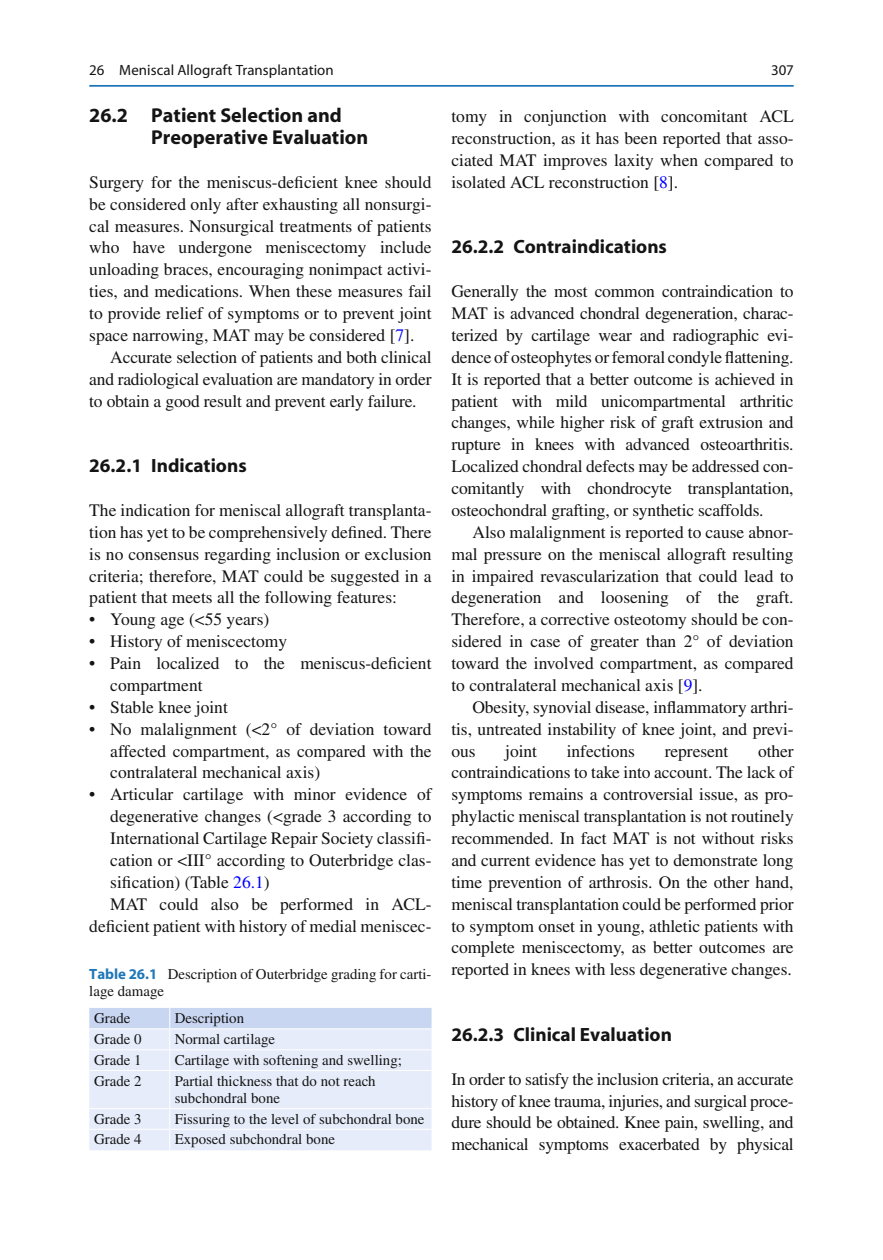
<style>
.page{position:relative;width:883px;height:1260px;background:#fff}
.page>*{position:absolute;margin:0;border:0;box-sizing:border-box;transform-origin:0 0}
.t1{font:700 20.12px/21.9px "Ygpkbb Myriad";color:#131413}
.t2{font:700 19.25px "Ygpkbb Myriad";color:#131413}
.t3{font:17.5px/21.9px "Mvpqtm Times";color:#131413;text-align:justify}
.t4{font:14.88px/17.5px "Mvpqtm Times";color:#131413}
.t5{font:14.88px "Vqmbtl Myriad";letter-spacing:.005em;color:#131413}
.s1{color:#00f}
.s2{font-family:"Ygpkbb Myriad";font-weight:700;color:#1f77b9}
</style>
<div class="page">
<svg style="left:89px;top:1008px;width:343px;height:142px;background:#e2e9f9"></svg>
<hr style="left:89px;top:85px;width:705px;height:2px;background:#1f77b9">
<p class="t5" style="left:89px;top:64px;width:246px">26 Meniscal Allograft Transplantation</p>
<p class="t1" style="left:151px;top:106px;width:218px;text-indent:-62px">26.2 Patient Selection and<br>Preoperative Evaluation</p>
<p class="t3" style="left:89px;top:173px;width:344px">Surgery for the meniscus-deficient knee should</p>
<p class="t3" style="left:89px;top:195px;width:344px">be considered only after exhausting all nonsurgi-</p>
<p class="t3" style="left:89px;top:216px;width:344px">cal measures. Nonsurgical treatments of patients</p>
<p class="t3" style="left:89px;top:238px;width:344px">who have undergone meniscectomy include</p>
<p class="t3" style="left:89px;top:260px;width:344px">unloading braces, encouraging nonimpact activi-</p>
<p class="t3" style="left:89px;top:282px;width:344px">ties, and medications. When these measures fail</p>
<p class="t3" style="left:89px;top:304px;width:344px">to provide relief of symptoms or to prevent joint</p>
<p class="t3" style="left:89px;top:326px;width:327px">space narrowing, MAT may be considered [ <span class="s1">7</span> ].</p>
<p class="t3" style="left:110px;top:348px;width:323px">Accurate selection of patients and both clinical</p>
<p class="t3" style="left:89px;top:370px;width:344px">and radiological evaluation are mandatory in order</p>
<p class="t3" style="left:89px;top:391px;width:329px">to obtain a good result and prevent early failure.</p>
<p class="t2" style="left:89px;top:459px;width:159px">26.2.1 Indications</p>
<p class="t3" style="left:89px;top:501px;width:344px">The indication for meniscal allograft transplanta&shy;tion has yet to be comprehensively defined. There is no consensus regarding inclusion or exclusion criteria; therefore, MAT could be suggested in a patient that meets all the following features:</p>
<p class="t3" style="left:89px;top:610px;width:182px">• Young age (&lt;55 years)</p>
<p class="t3" style="left:89px;top:632px;width:199px">• History of meniscectomy</p>
<p class="t3" style="left:110px;top:654px;width:323px;text-indent:-21px">• Pain localized to the meniscus-deficient compartment</p>
<p class="t3" style="left:89px;top:698px;width:140px">• Stable knee joint</p>
<p class="t3" style="left:110px;top:720px;width:323px;text-indent:-21px">• No malalignment (&lt;2° of deviation toward affected compartment, as compared with the contralateral mechanical axis)</p>
<p class="t3" style="left:89px;top:785px;width:344px">• Articular cartilage with minor evidence of</p>
<p class="t3" style="left:110px;top:807px;width:323px">degenerative changes (&lt;grade 3 according to</p>
<p class="t3" style="left:110px;top:829px;width:323px">International Cartilage Repair Society classifi-</p>
<p class="t3" style="left:110px;top:851px;width:323px">cation or &lt;III° according to Outerbridge clas-</p>
<p class="t3" style="left:110px;top:873px;width:161px">sification) (Table <span class="s1">26.1</span> )</p>
<p class="t3" style="left:110px;top:895px;width:323px">MAT could also be performed in ACL-</p>
<p class="t3" style="left:89px;top:916px;width:344px">deficient patient with history of medial meniscec-</p>
<p class="t4" style="left:89px;top:967px;width:344px"><span class="s2">Table 26.1</span> Description of Outerbridge grading for carti&shy;lage damage</p>
<p class="t4" style="left:94px;top:1011px;width:38px">Grade</p>
<p class="t4" style="left:175px;top:1011px;width:71px">Description</p>
<p class="t4" style="left:94px;top:1032px;width:49px">Grade 0</p>
<p class="t4" style="left:175px;top:1032px;width:102px">Normal cartilage</p>
<p class="t4" style="left:94px;top:1053px;width:49px">Grade 1</p>
<p class="t4" style="left:175px;top:1053px;width:229px">Cartilage with softening and swelling;</p>
<p class="t4" style="left:94px;top:1073px;width:49px">Grade 2</p>
<p class="t4" style="left:175px;top:1073px;width:202px">Partial thickness that do not reach subchondral bone</p>
<p class="t4" style="left:94px;top:1112px;width:49px">Grade 3</p>
<p class="t4" style="left:175px;top:1112px;width:251px">Fissuring to the level of subchondral bone</p>
<p class="t4" style="left:94px;top:1132px;width:49px">Grade 4</p>
<p class="t4" style="left:175px;top:1132px;width:162px">Exposed subchondral bone</p>
<p class="t5" style="left:771px;top:64px;width:24px">307</p>
<p class="t3" style="left:451px;top:107px;width:344px">tomy in conjunction with concomitant ACL reconstruction, as it has been reported that asso&shy;ciated MAT improves laxity when compared to isolated ACL reconstruction [ <span class="s1">8</span> ].</p>
<p class="t2" style="left:451px;top:240px;width:217px">26.2.2 Contraindications</p>
<p class="t3" style="left:451px;top:282px;width:344px">Generally the most common contraindication to MAT is advanced chondral degeneration, charac&shy;terized by cartilage wear and radiographic evi&shy;dence of osteophytes or femoral condyle flattening.<br>It is reported that a better outcome is achieved in patient with mild unicompartmental arthritic changes, while higher risk of graft extrusion and rupture in knees with advanced osteoarthritis.<br>Localized chondral defects may be addressed con&shy;comitantly with chondrocyte transplantation, osteochondral grafting, or synthetic scaffolds.</p>
<p class="t3" style="left:451px;top:523px;width:344px;text-indent:21px">Also malalignment is reported to cause abnor&shy;mal pressure on the meniscal allograft resulting in impaired revascularization that could lead to degeneration and loosening of the graft.<br>Therefore, a corrective osteotomy should be con&shy;sidered in case of greater than 2° of deviation toward the involved compartment, as compared to contralateral mechanical axis [ <span class="s1">9</span> ].</p>
<p class="t3" style="left:451px;top:698px;width:344px;text-indent:21px">Obesity, synovial disease, inflammatory arthri&shy;tis, untreated instability of knee joint, and previ&shy;ous</p>
<p class="t3" style="left:451px;top:741px;width:344px;text-indent:307px">other contraindications to take into account. The lack of symptoms remains a controversial issue, as pro&shy;phylactic meniscal transplantation is not routinely recommended. In fact MAT is not without risks and current evidence has yet to demonstrate long time prevention of arthrosis. On the other hand, meniscal transplantation could be performed prior to symptom onset in young, athletic patients with complete meniscectomy, as better outcomes are reported in knees with less degenerative changes.</p>
<p class="t3" style="left:505px;top:741px;width:33px">joint</p>
<p class="t3" style="left:567px;top:741px;width:70px">infections</p>
<p class="t3" style="left:665px;top:741px;width:65px">represent</p>
<p class="t2" style="left:451px;top:1027px;width:222px">26.2.3 Clinical Evaluation</p>
<p class="t3" style="left:451px;top:1070px;width:344px">In order to satisfy the inclusion criteria, an accurate history of knee trauma, injuries, and surgical proce&shy;dure should be obtained. Knee pain, swelling, and mechanical symptoms exacerbated by physical</p>
</div>
